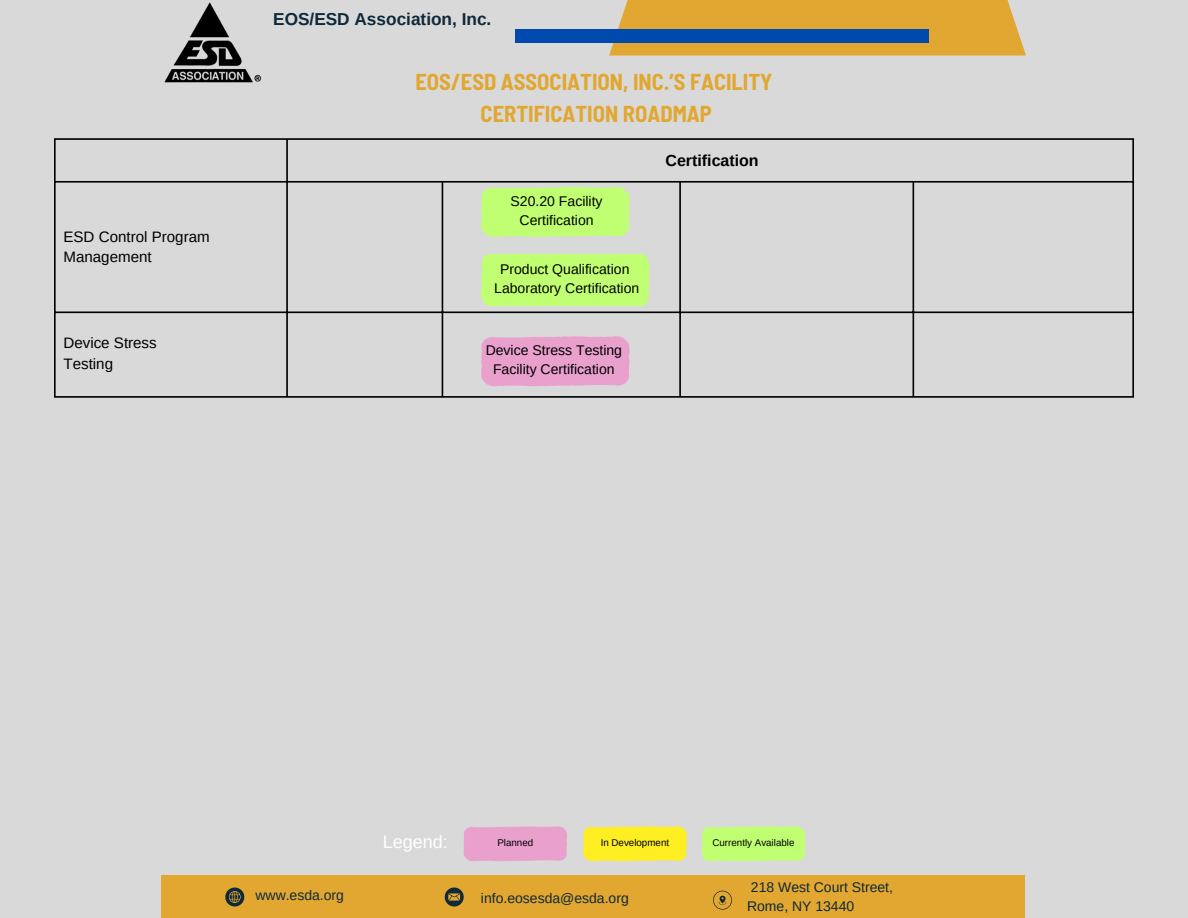
<style>
.page{position:relative;width:1188px;height:918px;background:#d9d9d9}
.page>*{position:absolute;margin:0;border:0;box-sizing:border-box;transform-origin:0 0}
.t1{font:700 semi-condensed 22.5px/31.5px "Barlow";color:#e1a730;text-align:center}
.t2{font:18px "Arimo";color:#fff}
.t3{font:700 17.25px "Arimo";color:#0f2939}
.t4{font:700 16.05px "Arimo";color:#000}
.t5{font:15.15px/20.4px "Arimo";color:#000}
.t6{font:14.1px/19.4px "Arimo";color:#000;text-align:center}
.t7{font:13.95px/18.6px "Arimo";color:#0f2939}
.t8{font:9.75px "Arimo";color:#000}
</style>
<div class="page">
<div style="left:161px;top:875px;width:864px;height:43px;background:#e1a730"></div>
<svg style="left:225px;top:888px;width:19px;height:19px"></svg>
<svg style="left:445px;top:888px;width:19px;height:19px"></svg>
<svg style="left:713px;top:891px;width:19px;height:19px"></svg>
<svg style="left:609px;top:0;width:417px;height:56px;background:#dca83c"></svg>
<div style="left:515px;top:29px;width:414px;height:13px;background:#004aad"></div>
<svg style="left:464px;top:826px;width:103px;height:35px;background:#e8a2cd"></svg>
<svg style="left:583px;top:826px;width:104px;height:35px;background:#fbec2c"></svg>
<svg style="left:702px;top:826px;width:103px;height:35px;background:#c2fd76"></svg>
<hr style="left:54px;top:140px;width:2px;height:256px;background:#000">
<hr style="left:286px;top:140px;width:2px;height:256px;background:#000">
<hr style="left:442px;top:183px;width:1px;height:213px;background:#000">
<hr style="left:679px;top:183px;width:2px;height:213px;background:#000">
<hr style="left:913px;top:183px;width:1px;height:213px;background:#000">
<hr style="left:1132px;top:140px;width:2px;height:256px;background:#000">
<hr style="left:54px;top:138px;width:1080px;height:2px;background:#000">
<hr style="left:54px;top:181px;width:1080px;height:2px;background:#000">
<hr style="left:54px;top:311px;width:1080px;height:2px;background:#000">
<hr style="left:54px;top:396px;width:1080px;height:2px;background:#000">
<svg style="left:481px;top:187px;width:149px;height:50px;background:#c2fd76"></svg>
<div style="left:481px;top:255px;width:169px;height:51px;background:#c1ff72"></div>
<svg style="left:481px;top:336px;width:149px;height:51px;background:#e7a3cd"></svg>
<img style="left:164px;top:2px;width:97px;height:81px">
<h4 class="t5" style="left:63px;top:226px;width:148px">ESD Control Program<br>Management</h4>
<p class="t5" style="left:63px;top:333px;width:95px">Device Stress</p>
<h4 class="t5" style="left:63px;top:353px;width:51px">Testing</h4>
<p class="t3" style="left:273px;top:9px;width:220px">EOS/ESD Association, Inc.</p>
<h4 class="t1" style="left:415px;top:65px;width:359px">EOS/ESD ASSOCIATION, INC.’S FACILITY<br>CERTIFICATION ROADMAP</h4>
<p class="t4" style="left:666px;top:151px;width:95px">Certification</p>
<h3 class="t6" style="left:511px;top:191px;width:94px">S20.20 Facility<br>Certification</h3>
<p class="t6" style="left:494px;top:259px;width:147px">Product Qualification<br>Laboratory Certification</p>
<p class="t6" style="left:486px;top:341px;width:138px">Device Stress Testing<br>Facility Certification</p>
<p class="t2" style="left:383px;top:832px;width:67px">Legend:</p>
<p class="t8" style="left:497px;top:837px;width:37px">Planned</p>
<p class="t8" style="left:601px;top:837px;width:70px">In Development</p>
<p class="t8" style="left:712px;top:837px;width:84px">Currently Available</p>
<p class="t7" style="left:256px;top:886px;width:90px">www.esda.org</p>
<h2 class="t7" style="left:481px;top:889px;width:149px">info.eosesda@esda.org</h2>
<h1 class="t7" style="left:747px;top:878px;width:147px">218 West Court Street,<br>Rome, NY 13440</h1>
</div>
